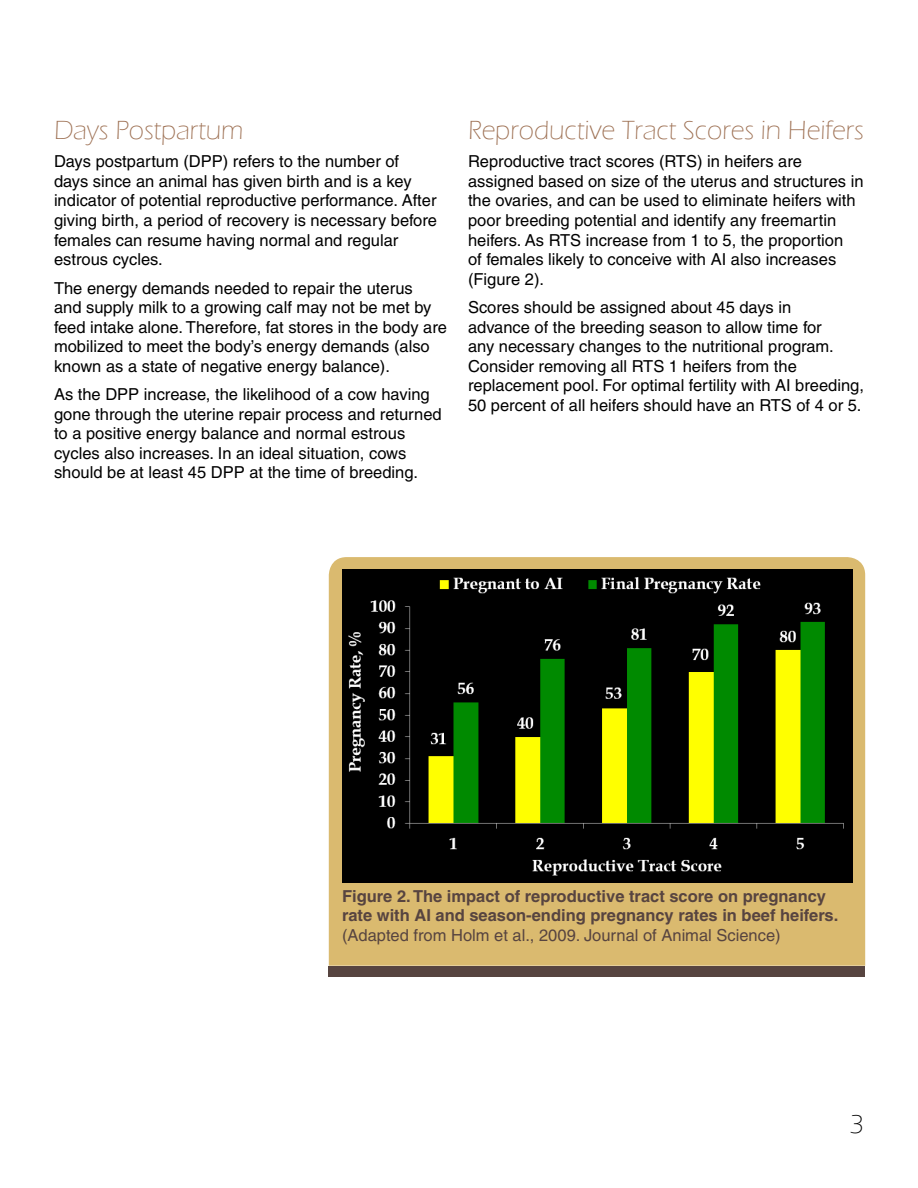
<style>
.page{position:relative;width:918px;height:1188px;background:#fff}
.page>*{position:absolute;margin:0;border:0;box-sizing:border-box;transform-origin:0 0}
.t1{font:300 27px "Eras ITC";color:#9e7154}
.t2{font:300 27px "Eras ITC";color:#000}
.t3{font:16.5px/19.5px "Helvetica";color:#000}
.t4{font:700 16.5px/19.5px "Helvetica";color:#574440}
.t5{font:16.5px "Helvetica";color:#574440}
</style>
<div class="page">
<div style="left:329px;top:557px;width:536px;height:409px;background:#daba6f"></div>
<img style="left:342px;top:570px;width:510px;height:313px">
<div style="left:329px;top:966px;width:536px;height:11px;background:#574440"></div>
<h1 class="t1" style="left:54px;top:115px;width:191px">Days Postpartum</h1>
<p class="t3" style="left:54px;top:152px;width:385px">Days postpartum (DPP) refers to the number of days since an animal has given birth and is a key indicator of potential reproductive performance. After giving birth, a period of recovery is necessary before females can resume having normal and regular estrous cycles.</p>
<p class="t3" style="left:54px;top:278px;width:395px">The energy demands needed to repair the uterus<br>and supply milk to a growing calf may not be met by feed intake alone. Therefore, fat stores in the body are mobilized to meet the body’s energy demands (also known as a state of negative energy balance).</p>
<p class="t3" style="left:54px;top:384px;width:389px">As the DPP increase, the likelihood of a cow having gone through the uterine repair process and returned to a positive energy balance and normal estrous cycles also increases. In an ideal situation, cows should be at least 45 DPP at the time of breeding.</p>
<h1 class="t1" style="left:468px;top:115px;width:397px">Reproductive Tract Scores in Heifers</h1>
<p class="t3" style="left:468px;top:152px;width:397px">Reproductive tract scores (RTS) in heifers are assigned based on size of the uterus and structures in the ovaries, and can be used to eliminate heifers with poor breeding potential and identify any freemartin heifers. As RTS increase from 1 to 5, the proportion<br>of females likely to conceive with AI also increases (Figure 2).</p>
<p class="t3" style="left:468px;top:297px;width:397px">Scores should be assigned about 45 days in<br>advance of the breeding season to allow time for<br>any necessary changes to the nutritional program.<br>Consider removing all RTS 1 heifers from the replacement pool. For optimal fertility with AI breeding, 50 percent of all heifers should have an RTS of 4 or 5.</p>
<p class="t4" style="left:342px;top:886px;width:498px">Figure 2. The impact of reproductive tract score on pregnancy rate with AI and season-ending pregnancy rates in beef heifers.</p>
<p class="t5" style="left:342px;top:926px;width:440px">(Adapted from Holm et al., 2009. Journal of Animal Science)</p>
<h1 class="t2" style="left:850px;top:1110px;width:16px">3</h1>
</div>
